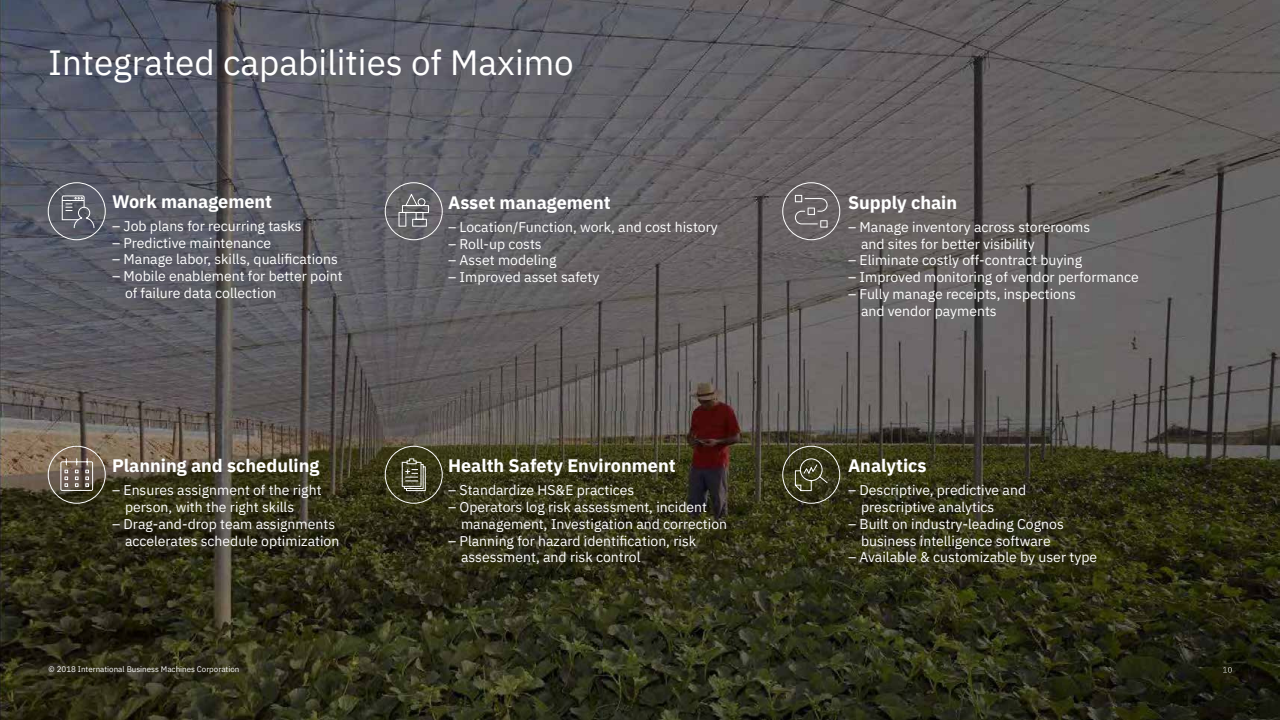
<style>
.page{position:relative;width:1280px;height:720px;background:#fff}
.page>*{position:absolute;margin:0;border:0;box-sizing:border-box;transform-origin:0 0}
.t1{font:35px "IBM Plex Sans";color:#fff}
.t2{font:700 18px "IBM Plex Sans";color:#fff}
.t3{font:14px/16.8px "IBM Plex Sans";color:#fff}
.t4{font:8px "IBM Plex Sans";color:#fff}
</style>
<div class="page">
<img style="left:0;top:0;width:1280px;height:720px">
<svg style="left:48px;top:182px;width:58px;height:58px;background:#686a74"></svg>
<svg style="left:385px;top:182px;width:58px;height:58px;background:#737377"></svg>
<svg style="left:782px;top:182px;width:58px;height:58px;background:#757071"></svg>
<svg style="left:48px;top:446px;width:58px;height:58px;background:#726757"></svg>
<svg style="left:385px;top:446px;width:58px;height:58px;background:#4e4d32"></svg>
<svg style="left:782px;top:446px;width:58px;height:58px;background:#49482e"></svg>
<svg style="left:1223px;top:667px;width:9px;height:6px"></svg>
<h1 class="t1" style="left:48px;top:36px;width:527px">Integrated capabilities of Maximo</h1>
<p class="t2" style="left:112px;top:187px;width:162px">Work management</p>
<p class="t3" style="left:112px;top:216px;width:191px">– Job plans for recurring tasks</p>
<p class="t3" style="left:112px;top:233px;width:161px">– Predictive maintenance</p>
<p class="t3" style="left:112px;top:250px;width:227px">– Manage labor, skills, qualifications</p>
<p class="t3" style="left:125px;top:267px;width:219px;text-indent:-13px">– Mobile enablement for better point of failure data collection</p>
<p class="t2" style="left:112px;top:452px;width:209px">Planning and scheduling</p>
<p class="t3" style="left:125px;top:481px;width:198px;text-indent:-13px">– Ensures assignment of the right person, with the right skills</p>
<p class="t3" style="left:112px;top:514px;width:229px;text-align:right">– Drag-and-drop team assignments accelerates schedule optimization</p>
<p class="t4" style="left:49px;top:663px;width:192px">© 2018 International Business Machines Corporation</p>
<p class="t2" style="left:448px;top:188px;width:164px">Asset management</p>
<p class="t3" style="left:448px;top:217px;width:271px">– Location/Function, work, and cost history</p>
<p class="t3" style="left:448px;top:234px;width:95px">– Roll-up costs</p>
<p class="t3" style="left:448px;top:251px;width:110px">– Asset modeling</p>
<p class="t3" style="left:448px;top:268px;width:153px">– Improved asset safety</p>
<p class="t2" style="left:448px;top:452px;width:229px">Health Safety Environment</p>
<p class="t3" style="left:448px;top:481px;width:188px">– Standardize HS&amp;E practices</p>
<p class="t3" style="left:461px;top:498px;width:268px;text-indent:-13px">– Operators log risk assessment, incident management, Investigation and correction</p>
<p class="t3" style="left:461px;top:531px;width:237px;text-indent:-13px">– Planning for hazard identification, risk assessment, and risk control</p>
<p class="t2" style="left:848px;top:188px;width:111px">Supply chain</p>
<p class="t3" style="left:861px;top:217px;width:231px;text-indent:-13px">– Manage inventory across storerooms and sites for better visibility</p>
<p class="t3" style="left:848px;top:251px;width:236px">– Eliminate costly off-contract buying</p>
<p class="t3" style="left:848px;top:268px;width:292px">– Improved monitoring of vendor performance</p>
<p class="t3" style="left:861px;top:285px;width:216px;text-indent:-13px">– Fully manage receipts, inspections and vendor payments</p>
<p class="t2" style="left:848px;top:452px;width:80px">Analytics</p>
<p class="t3" style="left:861px;top:481px;width:167px;text-indent:-13px">– Descriptive, predictive and prescriptive analytics</p>
<p class="t3" style="left:848px;top:514px;width:217px;text-align:center">– Built on industry-leading Cognos business intelligence software</p>
<p class="t3" style="left:848px;top:548px;width:251px">– Available &amp; customizable by user type</p>
</div>
